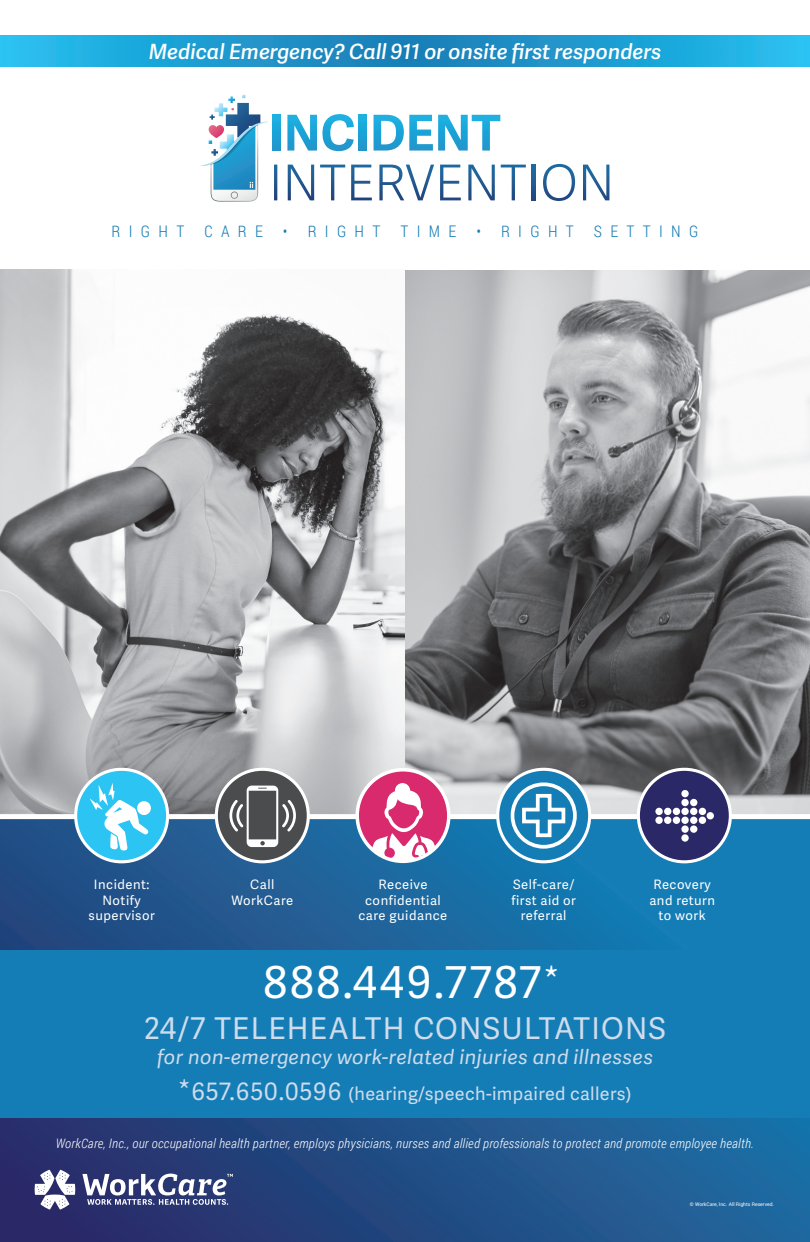
<style>
.page{position:relative;width:810px;height:1242px;background:#fff}
.page>*{position:absolute;margin:0;border:0;box-sizing:border-box;transform-origin:0 0}
.t1{font:44px "Adelle Sans";letter-spacing:.06em;color:#fff}
.t2{font:30px "Adelle Sans";letter-spacing:.04em;color:#cfdcec}
.t3{font:italic 600 21px "Adelle Sans";color:#fff}
.t4{font:italic 20px "Adelle Sans";letter-spacing:.02em;color:#cfdcec}
.t5{font:18px "Adelle Sans";letter-spacing:.02em;color:#cfdcec}
.t6{font:300 16px "Roboto Condensed";letter-spacing:.52em;color:#157db6}
.t7{font:italic 300 13px "Roboto Condensed";letter-spacing:.02em;color:#fff}
.t8{font:13px/15.6px "Adelle Sans";letter-spacing:.04em;color:#fff;text-align:center}
.t9{font:5px "Roboto";color:#fff}
.s1{font-size:25px}
.s2{font-size:24px}
</style>
<div class="page">
<svg style="left:0;top:819px;width:810px;height:423px;background:#1f5a92"></svg>
<img style="left:0;top:269px;width:405px;height:545px">
<img style="left:405px;top:271px;width:405px;height:543px">
<div style="left:0;top:951px;width:810px;height:167px;background:#157db6"></div>
<svg style="left:35px;top:1170px;width:40px;height:40px"></svg>
<svg style="left:82px;top:1174px;width:151px;height:31px"></svg>
<svg style="left:272px;top:115px;width:8px;height:36px"></svg>
<svg style="left:287px;top:114px;width:67px;height:37px"></svg>
<svg style="left:359px;top:115px;width:7px;height:36px"></svg>
<svg style="left:374px;top:115px;width:126px;height:36px"></svg>
<svg style="left:274px;top:165px;width:3px;height:35px"></svg>
<svg style="left:288px;top:165px;width:26px;height:35px"></svg>
<svg style="left:320px;top:165px;width:25px;height:35px"></svg>
<svg style="left:351px;top:165px;width:21px;height:35px"></svg>
<svg style="left:379px;top:165px;width:55px;height:35px"></svg>
<svg style="left:440px;top:165px;width:21px;height:35px"></svg>
<svg style="left:468px;top:165px;width:27px;height:35px"></svg>
<svg style="left:501px;top:165px;width:25px;height:35px"></svg>
<svg style="left:532px;top:165px;width:3px;height:35px"></svg>
<svg style="left:543px;top:164px;width:32px;height:37px"></svg>
<svg style="left:583px;top:165px;width:26px;height:35px"></svg>
<svg style="left:201px;top:95px;width:67px;height:107px"></svg>
<svg style="left:76px;top:769px;width:92px;height:93px;background:#44cbf4"></svg>
<div style="left:137px;top:801px;width:14px;height:14px;background:#fff;border-radius:50%"></div>
<svg style="left:90px;top:783px;width:59px;height:68px"></svg>
<div style="left:74px;top:768px;width:95px;height:95px;border:3px solid #fff;border-radius:50%"></div>
<svg style="left:216px;top:769px;width:92px;height:93px;background:#626363"></svg>
<svg style="left:229px;top:786px;width:67px;height:61px;background:#717272"></svg>
<div style="left:215px;top:768px;width:95px;height:95px;border:3px solid #fff;border-radius:50%"></div>
<svg style="left:357px;top:770px;width:92px;height:91px;background:#de4b83"></svg>
<svg style="left:371px;top:783px;width:65px;height:78px"></svg>
<div style="left:355px;top:768px;width:96px;height:95px;border:3px solid #fff;border-radius:50%"></div>
<svg style="left:498px;top:769px;width:92px;height:93px;background:#358ec0"></svg>
<svg style="left:510px;top:782px;width:67px;height:67px"></svg>
<div style="left:496px;top:768px;width:95px;height:95px;border:3px solid #fff;border-radius:50%"></div>
<div style="left:638px;top:769px;width:92px;height:93px;background:#2b2867;border-radius:50%"></div>
<div style="left:681px;top:790px;width:8px;height:7px;background:#fff;border-radius:50%"></div>
<div style="left:681px;top:799px;width:8px;height:7px;background:#fff;border-radius:50%"></div>
<div style="left:681px;top:808px;width:8px;height:7px;background:#fff;border-radius:50%"></div>
<div style="left:681px;top:817px;width:8px;height:7px;background:#fff;border-radius:50%"></div>
<div style="left:681px;top:825px;width:8px;height:8px;background:#fff;border-radius:50%"></div>
<div style="left:690px;top:799px;width:7px;height:7px;background:#fff;border-radius:50%"></div>
<div style="left:690px;top:808px;width:7px;height:7px;background:#fff;border-radius:50%"></div>
<div style="left:690px;top:817px;width:7px;height:7px;background:#fff;border-radius:50%"></div>
<div style="left:690px;top:825px;width:7px;height:8px;background:#fff;border-radius:50%"></div>
<div style="left:699px;top:808px;width:7px;height:7px;background:#fff;border-radius:50%"></div>
<div style="left:699px;top:817px;width:7px;height:7px;background:#fff;border-radius:50%"></div>
<div style="left:707px;top:812px;width:7px;height:7px;background:#fff;border-radius:50%"></div>
<div style="left:655px;top:808px;width:8px;height:7px;background:#fff;border-radius:50%"></div>
<div style="left:655px;top:817px;width:8px;height:7px;background:#fff;border-radius:50%"></div>
<div style="left:664px;top:808px;width:7px;height:7px;background:#fff;border-radius:50%"></div>
<div style="left:664px;top:817px;width:7px;height:7px;background:#fff;border-radius:50%"></div>
<div style="left:673px;top:808px;width:7px;height:7px;background:#fff;border-radius:50%"></div>
<div style="left:673px;top:817px;width:7px;height:7px;background:#fff;border-radius:50%"></div>
<div style="left:681px;top:834px;width:8px;height:8px;background:#fff;border-radius:50%"></div>
<div style="left:637px;top:768px;width:95px;height:95px;border:3px solid #fff;border-radius:50%"></div>
<svg style="left:0;top:36px;width:810px;height:30px;background:#1f9ed2"></svg>
<p class="t3" style="left:149px;top:36px;width:514px">Medical Emergency? Call 911 or onsite first responders</p>
<p class="t6" style="left:112px;top:220px;width:74px">RIGHT</p>
<p class="t6" style="left:204px;top:220px;width:60px">CARE</p>
<p class="t6" style="left:283px;top:220px;width:99px">• RIGHT</p>
<p class="t6" style="left:400px;top:220px;width:57px">TIME</p>
<p class="t6" style="left:476px;top:220px;width:99px">• RIGHT</p>
<p class="t6" style="left:594px;top:220px;width:106px">SETTING</p>
<p class="t8" style="left:88px;top:876px;width:68px">Incident:<br>Notify supervisor</p>
<p class="t8" style="left:231px;top:876px;width:63px">Call<br>WorkCare</p>
<p class="t8" style="left:359px;top:876px;width:90px">Receive confidential care guidance</p>
<p class="t8" style="left:511px;top:876px;width:66px">Self-care/ first aid or referral</p>
<p class="t8" style="left:649px;top:876px;width:67px">Recovery and return to work</p>
<p class="t1" style="left:264px;top:951px;width:297px">888.449.7787<sup>*</sup></p>
<p class="t2" style="left:144px;top:1007px;width:523px">24/7 TELEHEALTH CONSULTATIONS</p>
<p class="t4" style="left:157px;top:1043px;width:497px">for non-emergency work-related injuries and illnesses</p>
<p class="t5" style="left:179px;top:1081px;width:454px"><span class="s1">*</span><span class="s2">657.650.0596</span> (hearing/speech-impaired callers)</p>
<p class="t7" style="left:56px;top:1134px;width:700px">WorkCare, Inc., our occupational health partner, employs physicians, nurses and allied professionals to protect and promote employee health.</p>
<p class="t9" style="left:690px;top:1201px;width:86px">© WorkCare, Inc. All Rights Reserved.</p>
</div>
